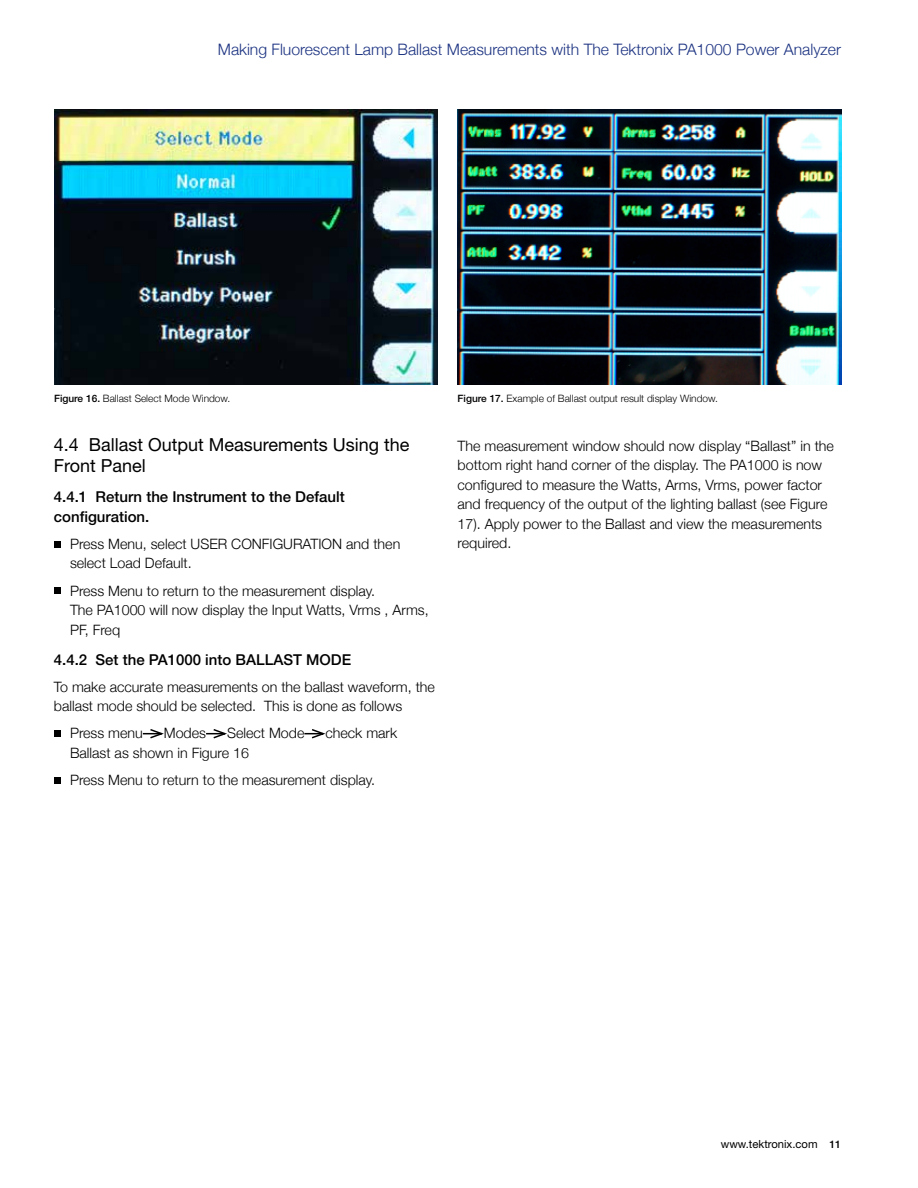
<style>
.page{position:relative;width:918px;height:1188px;background:#fff}
.page>*{position:absolute;margin:0;border:0;box-sizing:border-box;transform-origin:0 0}
.t1{font:18px/21px "Helvetica Neue";color:#000}
.t2{font:300 15.75px "Helvetica Neue";color:#1b3281}
.t3{font:500 15px/19.5px "Helvetica Neue";color:#000}
.t4{font:300 14.25px/19.5px "Helvetica Neue";color:#000}
.t5{font:11.25px "Helvetica Neue";color:#000}
.t6{font:300 10.2px "Helvetica Neue";color:#000}
.s1{font-weight:500}
.s2{font-weight:500;font-size:10.5px}
</style>
<div class="page">
<svg style="left:54px;top:541px;width:6px;height:6px"></svg>
<svg style="left:54px;top:588px;width:6px;height:6px"></svg>
<div style="left:54px;top:730px;width:6px;height:7px;background:#000"></div>
<svg style="left:143px;top:729px;width:21px;height:10px"></svg>
<svg style="left:206px;top:729px;width:21px;height:10px"></svg>
<svg style="left:304px;top:729px;width:22px;height:10px"></svg>
<div style="left:54px;top:777px;width:6px;height:7px;background:#000"></div>
<img style="left:54px;top:109px;width:383px;height:276px">
<img style="left:458px;top:109px;width:383px;height:276px">
<p class="t2" style="left:218px;top:40px;width:625px">Making Fluorescent Lamp Ballast Measurements with The Tektronix PA1000 Power Analyzer</p>
<p class="t6" style="left:54px;top:392px;width:178px"><span class="s1">Figure 16.</span> Ballast Select Mode Window.</p>
<p class="t6" style="left:458px;top:392px;width:262px"><span class="s1">Figure 17.</span> Example of Ballast output result display Window.</p>
<p class="t1" style="left:54px;top:434px;width:357px">4.4 Ballast Output Measurements Using the<br>Front Panel</p>
<p class="t3" style="left:54px;top:487px;width:292px">4.4.1 Return the Instrument to the Default configuration.</p>
<p class="t4" style="left:70px;top:534px;width:332px">Press Menu, select USER CONFIGURATION and then select Load Default.</p>
<p class="t4" style="left:70px;top:580px;width:360px">Press Menu to return to the measurement display.<br>The PA1000 will now display the Input Watts, Vrms , Arms,<br>PF, Freq</p>
<p class="t3" style="left:54px;top:650px;width:299px">4.4.2 Set the PA1000 into BALLAST MODE</p>
<p class="t4" style="left:54px;top:677px;width:383px">To make accurate measurements on the ballast waveform, the ballast mode should be selected. This is done as follows</p>
<p class="t4" style="left:70px;top:723px;width:74px">Press menu</p>
<p class="t4" style="left:164px;top:723px;width:44px">Modes</p>
<p class="t4" style="left:227px;top:723px;width:79px">Select Mode</p>
<p class="t4" style="left:325px;top:723px;width:73px">check mark</p>
<p class="t4" style="left:70px;top:739px;width:307px;line-height:27px">Ballast as shown in Figure 16<br>Press Menu to return to the measurement display.</p>
<p class="t4" style="left:458px;top:436px;width:378px">The measurement window should now display “Ballast” in the bottom right hand corner of the display. The PA1000 is now configured to measure the Watts, Arms, Vrms, power factor and frequency of the output of the lighting ballast (see Figure 17). Apply power to the Ballast and view the measurements required.</p>
<p class="t5" style="left:721px;top:1138px;width:122px">www.tektronix.com <span class="s2">11</span></p>
</div>
